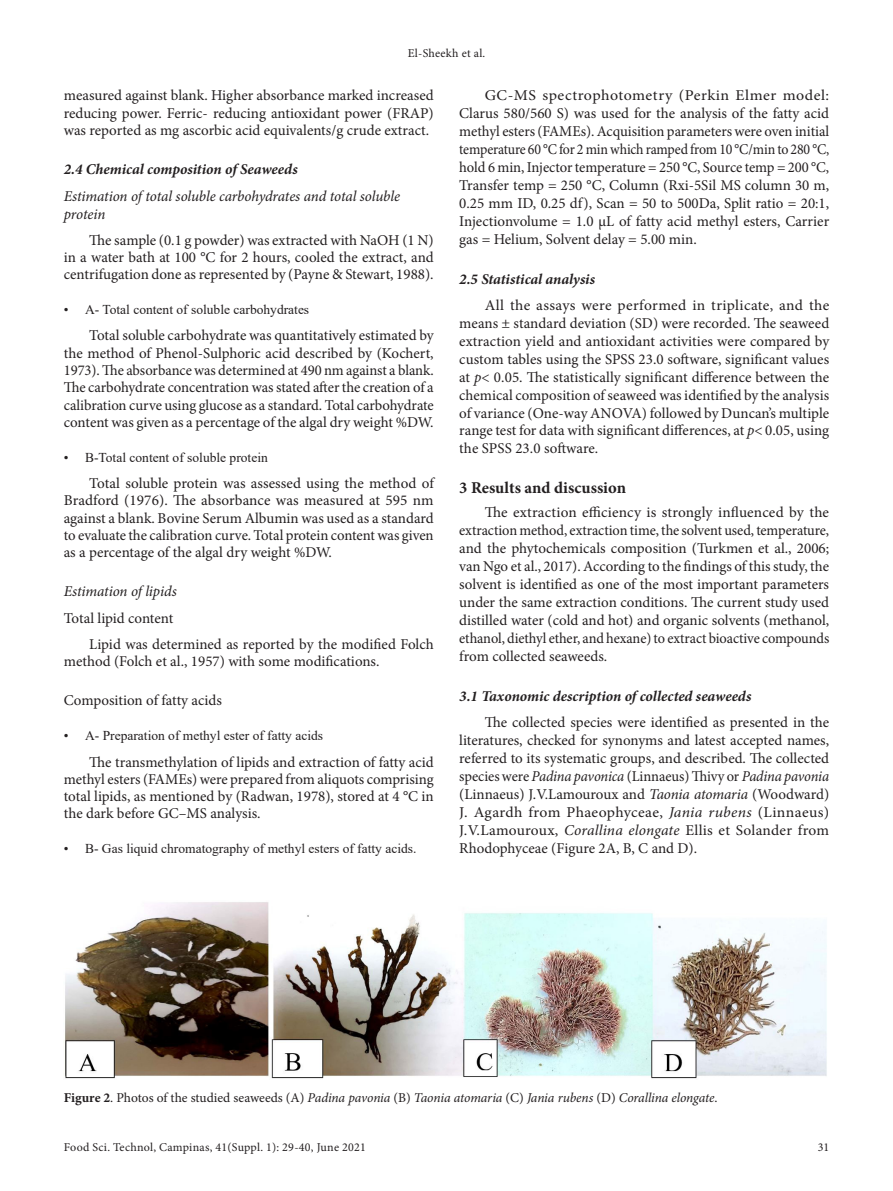
<style>
.page{position:relative;width:893px;height:1191px;background:#fff}
.page>*{position:absolute;margin:0;border:0;box-sizing:border-box;transform-origin:0 0}
.Heading1{font:700 16.5px "Minion Pro";color:#231f20}
.Paragraph{font:15px/17.2px "Minion Pro";color:#231f20;text-align:justify}
.Paragraph-2{font:15px/17.9px "Minion Pro";color:#231f20;text-align:justify;scale:1.06 1}
.Heading2{font:italic 700 15px "Minion Pro";color:#231f20}
.Heading3Alt{font:italic 15px/18px "Minion Pro";letter-spacing:-.01em;color:#231f20}
.Heading4{font:15px "Minion Pro";color:#231f20}
.Heading3{font:italic 15px "Minion Pro";letter-spacing:-.01em;color:#231f20}
.Heading4Alt{font:15px "Minion Pro";letter-spacing:-.01em;color:#231f20}
.t1{font:13.5px "Times New Roman";color:#231f20}
.FigureCaption{font:italic 13.5px "Minion Pro";letter-spacing:-.01em;color:#231f20}
.t2{font:12px "Minion Pro";letter-spacing:.025em;color:#231f20}
.s1{font-style:italic}
.s2{font-weight:700;font-style:normal}
.s3{font-style:normal}
</style>
<div class="page">
<img style="left:65px;top:902px;width:762px;height:177px">
<p class="t2" style="left:408px;top:45px;width:79px">El-Sheekh et al.</p>
<p class="Paragraph" style="left:64px;top:87px;width:371px">measured against blank. Higher absorbance marked increased reducing power. Ferric- reducing antioxidant power (FRAP) was reported as mg ascorbic acid equivalents/g crude extract.</p>
<p class="Heading2" style="left:64px;top:159px;width:235px">2.4 Chemical composition of Seaweeds</p>
<p class="Heading3Alt" style="left:64px;top:187px;width:338px">Estimation of total soluble carbohydrates and total soluble protein</p>
<p class="Paragraph" style="left:64px;top:231px;width:371px;text-indent:26px">The sample (0.1 g powder) was extracted with NaOH (1 N) in a water bath at 100 °C for 2 hours, cooled the extract, and centrifugation done as represented by (Payne &amp; Stewart, 1988).</p>
<p class="t1" style="left:64px;top:300px;width:247px">• A- Total content of soluble carbohydrates</p>
<p class="Paragraph" style="left:64px;top:327px;width:371px;text-indent:26px">Total soluble carbohydrate was quantitatively estimated by the method of Phenol-Sulphoric acid described by (Kochert, 1973). The absorbance was determined at 490 nm against a blank.<br>The carbohydrate concentration was stated after the creation of a calibration curve using glucose as a standard. Total carbohydrate content was given as a percentage of the algal dry weight %DW.</p>
<p class="t1" style="left:64px;top:447px;width:206px">• B-Total content of soluble protein</p>
<p class="Paragraph" style="left:64px;top:474px;width:372px;text-indent:26px">Total soluble protein was assessed using the method of Bradford (1976). The absorbance was measured at 595 nm against a blank. Bovine Serum Albumin was used as a standard to evaluate the calibration curve. Total protein content was given as a percentage of the algal dry weight %DW.</p>
<p class="Heading3" style="left:64px;top:581px;width:115px">Estimation of lipids</p>
<p class="Heading4Alt" style="left:64px;top:608px;width:111px">Total lipid content</p>
<p class="Paragraph" style="left:64px;top:635px;width:371px;text-indent:26px">Lipid was determined as reported by the modified Folch method (Folch et al., 1957) with some modifications.</p>
<p class="Heading4" style="left:64px;top:690px;width:160px">Composition of fatty acids</p>
<p class="t1" style="left:64px;top:726px;width:261px">• A- Preparation of methyl ester of fatty acids</p>
<p class="Paragraph" style="left:64px;top:753px;width:371px;text-indent:26px">The transmethylation of lipids and extraction of fatty acid methyl esters (FAMEs) were prepared from aliquots comprising total lipids, as mentioned by (Radwan, 1978), stored at 4 °C in the dark before GC–MS analysis.</p>
<p class="t1" style="left:64px;top:839px;width:354px">• B- Gas liquid chromatography of methyl esters of fatty acids.</p>
<p class="Paragraph-2" style="left:459px;top:87px;width:351px;text-indent:26px">GC-MS spectrophotometry (Perkin Elmer model:<br>Clarus 580/560 S) was used for the analysis of the fatty acid methyl esters (FAMEs). Acquisition parameters were oven initial temperature 60 °C for 2 min which ramped from 10 °C/min to 280 °C, hold 6 min, Injector temperature = 250 °C, Source temp = 200 °C, Transfer temp = 250 °C, Column (Rxi-5Sil MS column 30 m, 0.25 mm ID, 0.25 df), Scan = 50 to 500Da, Split ratio = 20:1, Injectionvolume = 1.0 μL of fatty acid methyl esters, Carrier gas = Helium, Solvent delay = 5.00 min.</p>
<p class="Heading2" style="left:459px;top:268px;width:137px">2.5 Statistical analysis</p>
<p class="Paragraph" style="left:459px;top:296px;width:372px;line-height:17.9px;text-indent:26px">All the assays were performed in triplicate, and the means ± standard deviation (SD) were recorded. The seaweed extraction yield and antioxidant activities were compared by custom tables using the SPSS 23.0 software, significant values at <span class="s1">p</span>&lt; 0.05. The statistically significant difference between the chemical composition of seaweed was identified by the analysis of variance (One-way ANOVA) followed by Duncan’s multiple range test for data with significant differences, at <span class="s1">p</span>&lt; 0.05, using the SPSS 23.0 software.</p>
<p class="Heading1" style="left:459px;top:478px;width:168px">3 Results and discussion</p>
<p class="Paragraph" style="left:459px;top:503px;width:372px;line-height:17.9px;text-indent:26px">The extraction efficiency is strongly influenced by the extraction method, extraction time, the solvent used, temperature, and the phytochemicals composition (Turkmen et al., 2006; van Ngo et al., 2017). According to the findings of this study, the solvent is identified as one of the most important parameters under the same extraction conditions. The current study used distilled water (cold and hot) and organic solvents (methanol, ethanol, diethyl ether, and hexane) to extract bioactive compounds from collected seaweeds.</p>
<p class="Heading2" style="left:459px;top:685px;width:294px">3.1 Taxonomic description of collected seaweeds</p>
<p class="Paragraph" style="left:459px;top:713px;width:371px;line-height:18px;text-indent:26px">The collected species were identified as presented in the literatures, checked for synonyms and latest accepted names, referred to its systematic groups, and described. The collected species were <span class="s1">Padina pavonica</span> (Linnaeus) Thivy or <span class="s1">Padina pavonia </span>(Linnaeus) J.V.Lamouroux and <span class="s1">Taonia atomaria</span> (Woodward)<br>J. Agardh from Phaeophyceae, <span class="s1">Jania rubens</span> (Linnaeus)<br>J.V.Lamouroux, <span class="s1">Corallina elongate</span> Ellis et Solander from Rhodophyceae (Figure 2A, B, C and D).</p>
<p class="FigureCaption" style="left:64px;top:1088px;width:655px"><span class="s2">Figure 2</span><span class="s3">. Photos of the studied seaweeds (A)</span> Padina pavonia <span class="s3">(B)</span> Taonia atomaria <span class="s3">(C)</span> Jania rubens <span class="s3">(D)</span> Corallina elongate<span class="s3">.</span></p>
<p class="t2" style="left:64px;top:1139px;width:304px">Food Sci. Technol, Campinas, 41(Suppl. 1): 29-40, June 2021</p>
</div>
